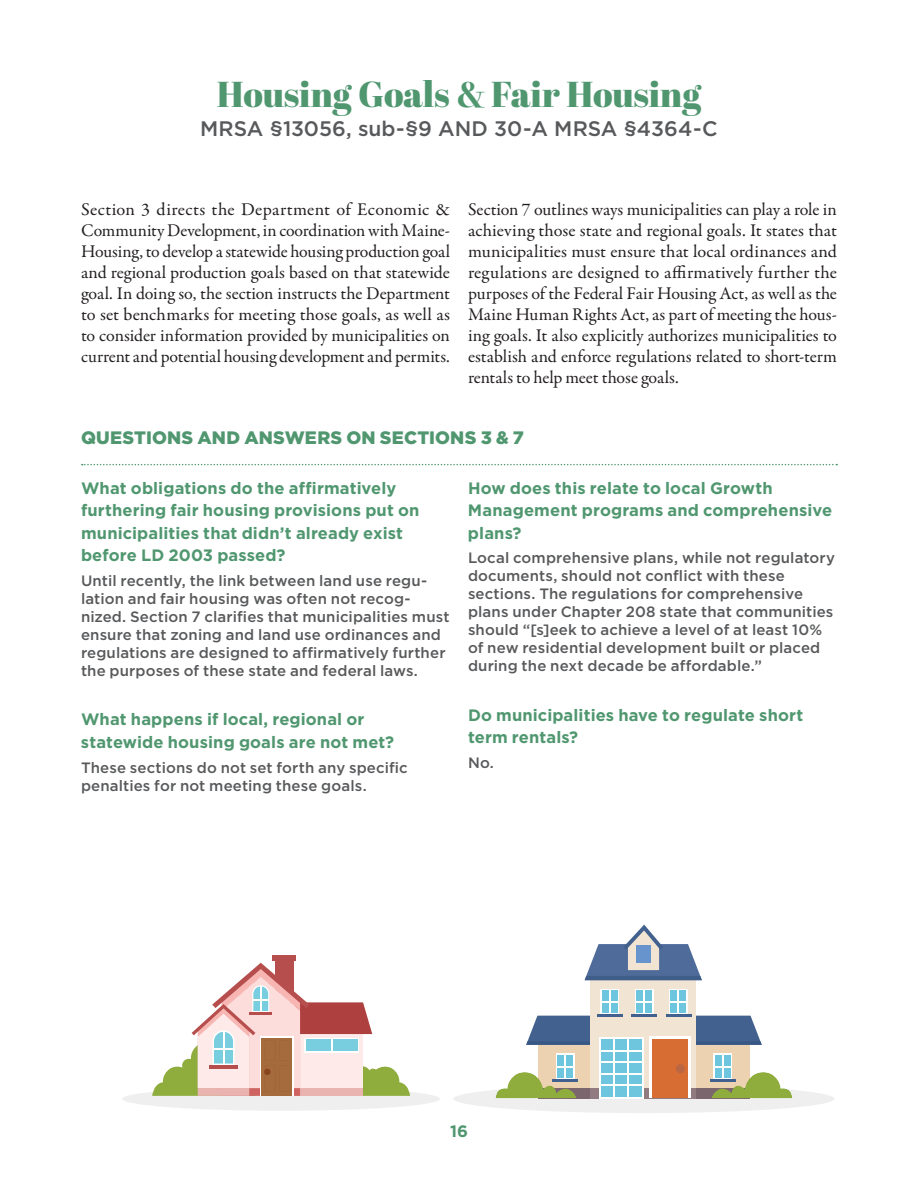
<style>
.page{position:relative;width:918px;height:1188px;background:#fff}
.page>*{position:absolute;margin:0;border:0;box-sizing:border-box;transform-origin:0 0}
.t1{font:36px "Abril Fatface";letter-spacing:-.005em;color:#509770}
.t2{font:500 21px "Gotham";color:#58595b}
.t3{font:18px/21px "Garamond Premr Pro";letter-spacing:-.005em;color:#231f20;text-align:justify}
.t4{font:900 18px "Gotham";letter-spacing:.01em;color:#509770}
.t5{font:700 16.5px/22.5px "Gotham";letter-spacing:.005em;color:#509770}
.t6{font:500 15px/18px "Gotham";letter-spacing:.01em;color:#58595b}
.s1{font-family:"Bodoni Svty Two ITCTT";font-weight:700}
</style>
<div class="page">
<svg style="left:82px;top:464px;width:755px;height:1px"></svg>
<div style="left:122px;top:1087px;width:318px;height:24px;background:#efefef;border-radius:50%"></div>
<div style="left:275px;top:958px;width:19px;height:35px;background:#b74e4e"></div>
<div style="left:273px;top:956px;width:23px;height:5px;background:#b74e4e"></div>
<svg style="left:152px;top:963px;width:258px;height:133px"></svg>
<div style="left:453px;top:1084px;width:382px;height:29px;background:#efefef;border-radius:50%"></div>
<div style="left:644px;top:1039px;width:106px;height:59px;background:#7c666d"></div>
<div style="left:644px;top:1039px;width:106px;height:48px;background:#edd2b2"></div>
<div style="left:714px;top:1054px;width:18px;height:25px;background:#fff"></div>
<div style="left:715px;top:1055px;width:16px;height:23px;background:#6dc5de"></div>
<hr style="left:722px;top:1055px;width:2px;height:24px;background:#fff">
<hr style="left:710px;top:1079px;width:25px;height:3px;background:#43618e">
<div style="left:538px;top:1039px;width:106px;height:59px;background:#7c666d"></div>
<div style="left:538px;top:1039px;width:106px;height:48px;background:#edd2b2"></div>
<svg style="left:590px;top:1087px;width:106px;height:11px"></svg>
<div style="left:590px;top:978px;width:106px;height:109px;background:#f1e4d3"></div>
<svg style="left:585px;top:925px;width:117px;height:55px"></svg>
<div style="left:636px;top:945px;width:15px;height:18px;background:#6894cd"></div>
<svg style="left:650px;top:1037px;width:41px;height:61px"></svg>
<div style="left:653px;top:1039px;width:35px;height:59px;background:#d86d33"></div>
<div style="left:676px;top:1064px;width:9px;height:9px;background:#ba6642;border-radius:50%"></div>
<div style="left:601px;top:989px;width:18px;height:25px;background:#fff"></div>
<svg style="left:526px;top:990px;width:92px;height:55px"></svg>
<hr style="left:597px;top:1014px;width:26px;height:3px;background:#43618e">
<div style="left:556px;top:1054px;width:18px;height:25px;background:#fff"></div>
<div style="left:557px;top:1055px;width:16px;height:23px;background:#6dc5de"></div>
<hr style="left:564px;top:1055px;width:2px;height:24px;background:#fff">
<hr style="left:553px;top:1079px;width:25px;height:3px;background:#43618e">
<div style="left:635px;top:989px;width:18px;height:25px;background:#fff"></div>
<div style="left:636px;top:990px;width:16px;height:23px;background:#6dc5de"></div>
<hr style="left:643px;top:990px;width:2px;height:24px;background:#fff">
<svg style="left:636px;top:1001px;width:16px;height:1px"></svg>
<hr style="left:632px;top:1014px;width:25px;height:3px;background:#43618e">
<div style="left:669px;top:989px;width:19px;height:25px;background:#fff"></div>
<svg style="left:667px;top:990px;width:95px;height:55px"></svg>
<hr style="left:666px;top:1014px;width:25px;height:3px;background:#43618e">
<svg style="left:599px;top:1037px;width:45px;height:61px"></svg>
<div style="left:601px;top:1039px;width:40px;height:57px;background:#6dc5de"></div>
<hr style="left:600px;top:1050px;width:43px;height:1px;background:#fff">
<hr style="left:600px;top:1061px;width:43px;height:2px;background:#fff">
<hr style="left:600px;top:1073px;width:43px;height:1px;background:#fff">
<hr style="left:600px;top:1084px;width:43px;height:2px;background:#fff">
<hr style="left:613px;top:1038px;width:2px;height:60px;background:#fff">
<hr style="left:627px;top:1038px;width:1px;height:60px;background:#fff">
<svg style="left:496px;top:1066px;width:80px;height:32px"></svg>
<svg style="left:712px;top:1066px;width:80px;height:32px"></svg>
<h1 class="t1" style="left:217px;top:69px;width:486px">Housing Goals <span class="s1">&amp;</span> Fair Housing</h1>
<p class="t2" style="left:200px;top:117px;width:519px">MRSA §13056, sub-§9 AND 30-A MRSA §4364-C</p>
<p class="t3" style="left:81px;top:199px;width:371px">Section 3 directs the Department of Economic &amp; Community Development, in coordination with Maine-Housing, to develop a statewide housing production goal and regional production goals based on that statewide goal. In doing so, the section instructs the Department to set benchmarks for meeting those goals, as well as to consider information provided by municipalities on current and potential housing development and permits.</p>
<p class="t3" style="left:468px;top:199px;width:371px">Section 7 outlines ways municipalities can play a role in achieving those state and regional goals. It states that municipalities must ensure that local ordinances and regulations are designed to affirmatively further the purposes of the Federal Fair Housing Act, as well as the Maine Human Rights Act, as part of meeting the hous&shy;ing goals. It also explicitly authorizes municipalities to establish and enforce regulations related to short-term rentals to help meet those goals.</p>
<p class="t4" style="left:81px;top:427px;width:444px">QUESTIONS AND ANSWERS ON SECTIONS 3 &amp; 7</p>
<p class="t5" style="left:81px;top:476px;width:340px">What obligations do the affirmatively furthering fair housing provisions put on municipalities that didn’t already exist before LD 2003 passed?</p>
<p class="t6" style="left:81px;top:571px;width:370px">Until recently, the link between land use regu&shy;lation and fair housing was often not recog&shy;nized. Section 7 clarifies that municipalities must ensure that zoning and land use ordinances and regulations are designed to affirmatively further the purposes of these state and federal laws.</p>
<p class="t5" style="left:81px;top:708px;width:315px">What happens if local, regional or statewide housing goals are not met?</p>
<p class="t6" style="left:81px;top:758px;width:328px">These sections do not set forth any specific penalties for not meeting these goals.</p>
<p class="t5" style="left:468px;top:476px;width:366px">How does this relate to local Growth<br>Management programs and comprehensive plans?</p>
<p class="t6" style="left:468px;top:549px;width:369px">Local comprehensive plans, while not regulatory documents, should not conflict with these sections. The regulations for comprehensive plans under Chapter 208 state that communities should “[s]eek to achieve a level of at least 10% of new residential development built or placed during the next decade be affordable.”</p>
<p class="t5" style="left:468px;top:703px;width:337px">Do municipalities have to regulate short term rentals?</p>
<p class="t6" style="left:468px;top:754px;width:28px">No.</p>
<p class="t5" style="left:450px;top:1119px;width:19px">16</p>
</div>
